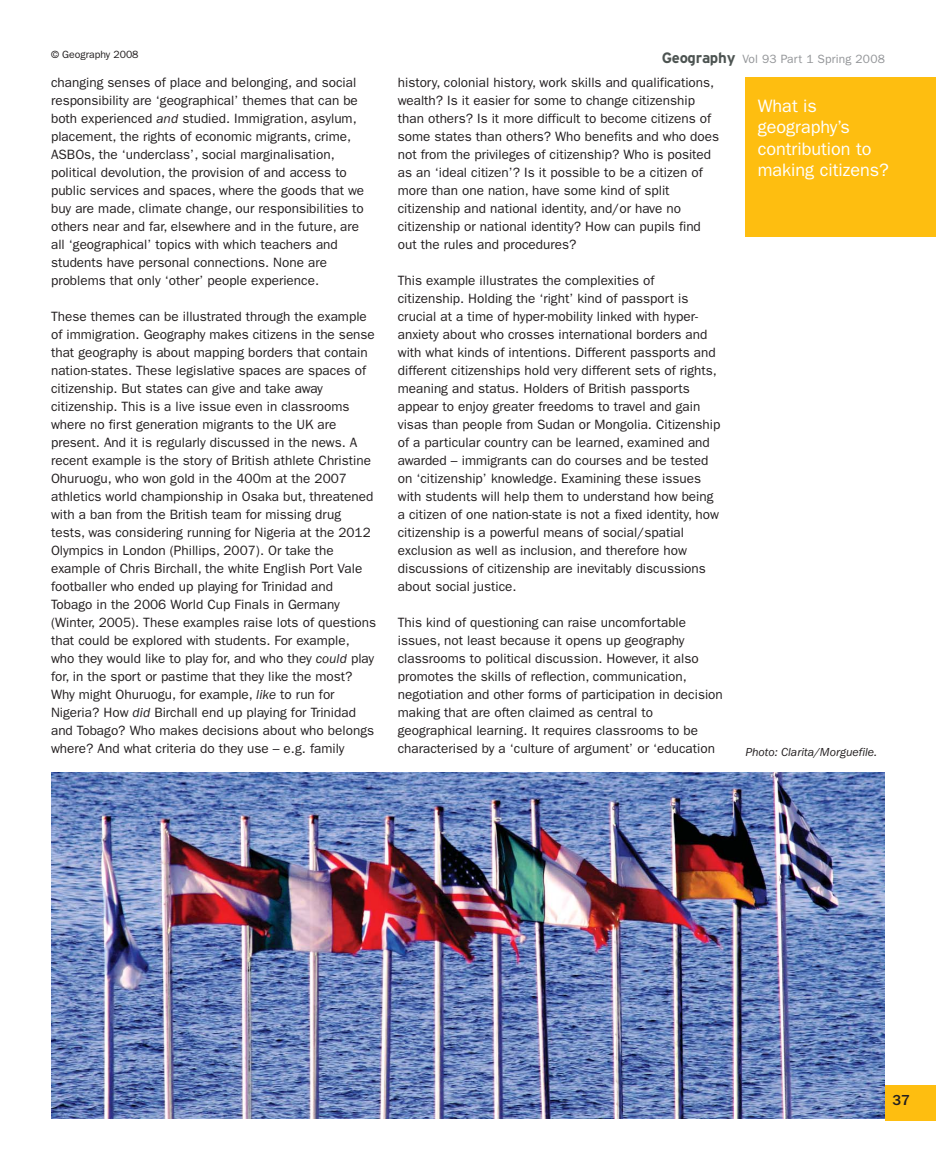
<style>
.page{position:relative;width:936px;height:1170px;background:#fff}
.page>*{position:absolute;margin:0;border:0;box-sizing:border-box;transform-origin:0 0}
.t1{font:18px/21.6px "ITC Franklin Gothic Std";color:#fff}
.t2{font:500 15px "ITC Franklin Gothic Std";color:#231f20}
.t3{font:13.5px/18px "ITC Franklin Gothic Std";color:#231f20}
.t4{font:12px "ITC Franklin Gothic Std";letter-spacing:.015em;color:#939598}
.t5{font:italic 12px "ITC Franklin Gothic Std";color:#231f20}
.t6{font:10.5px "ITC Franklin Gothic Std";color:#231f20}
.s1{font-style:italic}
.s2{font-family:"Interstate";font-weight:700;font-size:15px;color:#4d5452}
</style>
<div class="page">
<div style="left:745px;top:78px;width:190px;height:159px;background:#febe10"></div>
<div style="left:884px;top:1084px;width:51px;height:35px;background:#febe10"></div>
<img style="left:51px;top:772px;width:833px;height:346px">
<p class="t6" style="left:51px;top:51px;width:89px">© Geography 2008</p>
<p class="t3" style="left:51px;top:75px;width:314px">changing senses of place and belonging, and social responsibility are ‘geographical’ themes that can be both experienced <span class="s1">and</span> studied. Immigration, asylum, placement, the rights of economic migrants, crime, ASBOs, the ‘underclass’, social marginalisation, political devolution, the provision of and access to public services and spaces, where the goods that we buy are made, climate change, our responsibilities to others near and far, elsewhere and in the future, are all ‘geographical’ topics with which teachers and students have personal connections. None are problems that only ‘other’ people experience.</p>
<p class="t3" style="left:51px;top:309px;width:326px">These themes can be illustrated through the example of immigration. Geography makes citizens in the sense that geography is about mapping borders that contain nation-states. These legislative spaces are spaces of citizenship. But states can give and take away citizenship. This is a live issue even in classrooms where no first generation migrants to the UK are present. And it is regularly discussed in the news. A recent example is the story of British athlete Christine Ohuruogu, who won gold in the 400m at the 2007 athletics world championship in Osaka but, threatened with a ban from the British team for missing drug tests, was considering running for Nigeria at the 2012<br>Olympics in London (Phillips, 2007). Or take the example of Chris Birchall, the white English Port Vale footballer who ended up playing for Trinidad and Tobago in the 2006 World Cup Finals in Germany (Winter, 2005). These examples raise lots of questions that could be explored with students. For example, who they would like to play for, and who they <span class="s1">could</span> play for, in the sport or pastime that they like the most?<br>Why might Ohuruogu, for example, <span class="s1">like</span> to run for Nigeria? How <span class="s1">did</span> Birchall end up playing for Trinidad and Tobago? Who makes decisions about who belongs where? And what criteria do they use – e.g. family</p>
<p class="t4" style="left:661px;top:55px;width:225px"><span class="s2">Geography</span> Vol 93 Part 1 Spring 2008</p>
<h1 class="t1" style="left:757px;top:96px;width:133px">What is geography’s contribution to making citizens?</h1>
<p class="t3" style="left:398px;top:75px;width:323px">history, colonial history, work skills and qualifications, wealth? Is it easier for some to change citizenship than others? Is it more difficult to become citizens of some states than others? Who benefits and who does not from the privileges of citizenship? Who is posited as an ‘ideal citizen’? Is it possible to be a citizen of more than one nation, have some kind of split citizenship and national identity, and/or have no citizenship or national identity? How can pupils find out the rules and procedures?</p>
<p class="t3" style="left:398px;top:273px;width:324px">This example illustrates the complexities of citizenship. Holding the ‘right’ kind of passport is crucial at a time of hyper-mobility linked with hyper&shy;anxiety about who crosses international borders and with what kinds of intentions. Different passports and different citizenships hold very different sets of rights, meaning and status. Holders of British passports appear to enjoy greater freedoms to travel and gain visas than people from Sudan or Mongolia. Citizenship of a particular country can be learned, examined and awarded – immigrants can do courses and be tested on ‘citizenship’ knowledge. Examining these issues with students will help them to understand how being a citizen of one nation-state is not a fixed identity, how citizenship is a powerful means of social/spatial exclusion as well as inclusion, and therefore how discussions of citizenship are inevitably discussions about social justice.</p>
<p class="t3" style="left:398px;top:614px;width:326px">This kind of questioning can raise uncomfortable issues, not least because it opens up geography classrooms to political discussion. However, it also promotes the skills of reflection, communication, negotiation and other forms of participation in decision making that are often claimed as central to geographical learning. It requires classrooms to be characterised by a ‘culture of argument’ or ‘education</p>
<p class="t5" style="left:745px;top:747px;width:133px">Photo: Clarita/Morguefile.</p>
<p class="t2" style="left:892px;top:1091px;width:19px">37</p>
</div>
